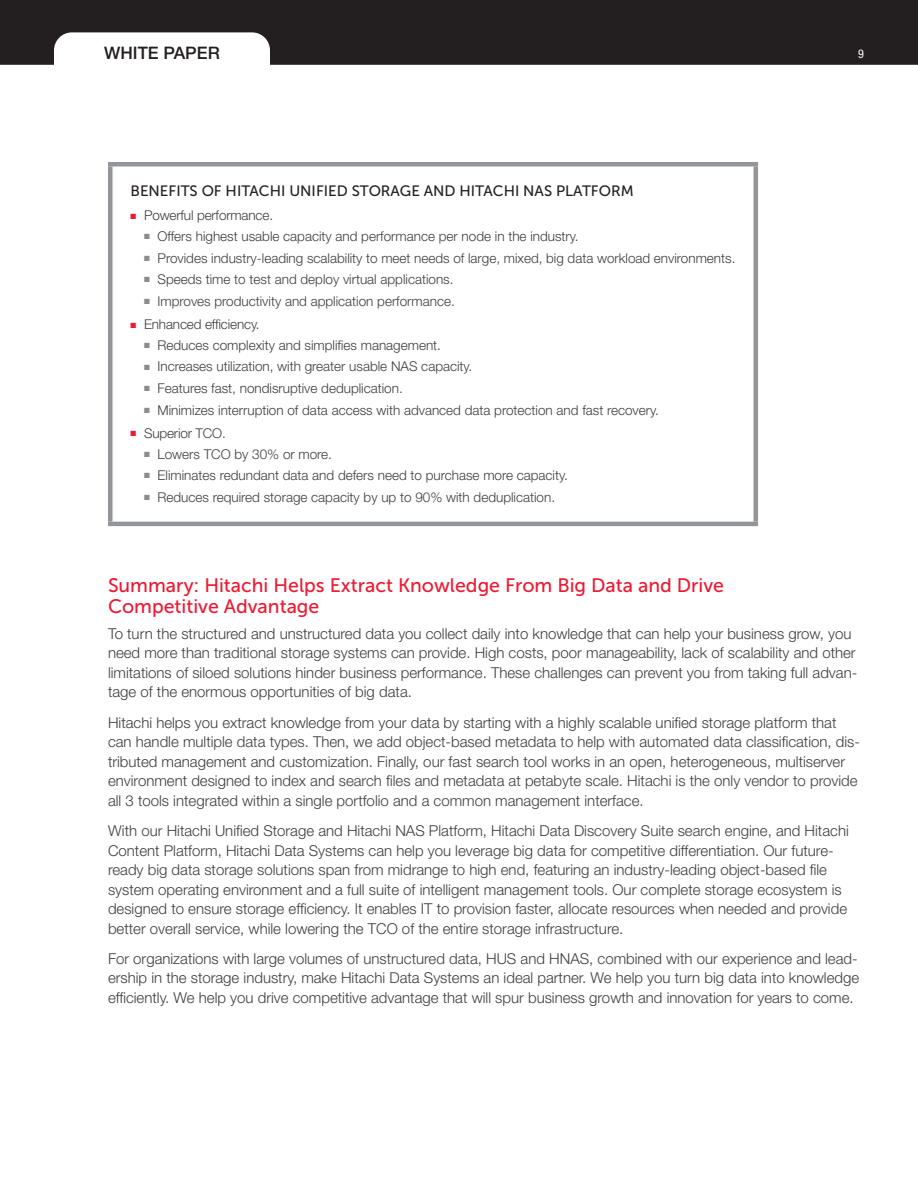
<style>
.page{position:relative;width:918px;height:1188px;background:#fff}
.page>*{position:absolute;margin:0;border:0;box-sizing:border-box;transform-origin:0 0}
.t1{font:19.5px/21px "Museo Sans 500";color:#ed1a33}
.t2{font:500 17.25px "Helvetica Neue LT Std";color:#231f20}
.t3{font:300 15px/19.5px "Helvetica Neue LT Std";color:#3e3e3f}
.t4{font:15px "Museo Sans 500";letter-spacing:.1em;color:#231f20}
.t5{font:300 13.5px "Helvetica Neue LT Std";color:#3e3e3f}
.t6{font:condensed 12px "Helvetica Neue LT Std";color:#fff}
.s1{color:#ed1a33}
.s2{color:#8a8c8f}
</style>
<div class="page">
<svg style="left:0;top:0;width:918px;height:65px;background:#3d393a"></svg>
<hr style="left:108px;top:162px;width:650px;height:4px;background:#939598">
<hr style="left:108px;top:166px;width:4px;height:356px;background:#939598">
<hr style="left:754px;top:166px;width:4px;height:356px;background:#939598">
<hr style="left:108px;top:522px;width:650px;height:4px;background:#939598">
<p class="t2" style="left:104px;top:42px;width:117px">WHITE PAPER</p>
<p class="t6" style="left:858px;top:47px;width:7px">9</p>
<p class="t4" style="left:130px;top:182px;width:129px">Benefits of Hitachi</p>
<p class="t4" style="left:289px;top:182px;width:31px">Unified</p>
<p class="t4" style="left:352px;top:182px;width:142px">Storage and Hitachi</p>
<p class="t4" style="left:523px;top:182px;width:110px">NAS Platform</p>
<p class="t5" style="left:131px;top:207px;width:144px"><span class="s1">■</span> Powerful performance.</p>
<p class="t5" style="left:144px;top:228px;width:436px"><span class="s2">■</span> Offers highest usable capacity and performance per node in the industry.</p>
<p class="t5" style="left:144px;top:250px;width:593px"><span class="s2">■</span> Provides industry-leading scalability to meet needs of large, mixed, big data workload environments.</p>
<p class="t5" style="left:144px;top:271px;width:311px"><span class="s2">■</span> Speeds time to test and deploy virtual applications.</p>
<p class="t5" style="left:144px;top:293px;width:312px"><span class="s2">■</span> Improves productivity and application performance.</p>
<p class="t5" style="left:131px;top:316px;width:131px"><span class="s1">■</span> Enhanced efficiency.</p>
<p class="t5" style="left:144px;top:337px;width:299px"><span class="s2">■</span> Reduces complexity and simplifies management.</p>
<p class="t5" style="left:144px;top:358px;width:330px"><span class="s2">■</span> Increases utilization, with greater usable NAS capacity.</p>
<p class="t5" style="left:144px;top:380px;width:260px"><span class="s2">■</span> Features fast, nondisruptive deduplication.</p>
<p class="t5" style="left:144px;top:402px;width:516px"><span class="s2">■</span> Minimizes interruption of data access with advanced data protection and fast recovery.</p>
<p class="t5" style="left:131px;top:425px;width:97px"><span class="s1">■</span> Superior TCO.</p>
<p class="t5" style="left:144px;top:446px;width:190px"><span class="s2">■</span> Lowers TCO by 30% or more.</p>
<p class="t5" style="left:144px;top:467px;width:425px"><span class="s2">■</span> Eliminates redundant data and defers need to purchase more capacity.</p>
<p class="t5" style="left:144px;top:489px;width:413px"><span class="s2">■</span> Reduces required storage capacity by up to 90% with deduplication.</p>
<h1 class="t1" style="left:108px;top:575px;width:618px">Summary: Hitachi Helps Extract Knowledge From Big Data and Drive<br>Competitive Advantage</h1>
<p class="t3" style="left:108px;top:624px;width:751px">To turn the structured and unstructured data you collect daily into knowledge that can help your business grow, you need more than traditional storage systems can provide. High costs, poor manageability, lack of scalability and other limitations of siloed solutions hinder business performance. These challenges can prevent you from taking full advan&shy;tage of the enormous opportunities of big data.</p>
<p class="t3" style="left:108px;top:712px;width:754px">Hitachi helps you extract knowledge from your data by starting with a highly scalable unified storage platform that can handle multiple data types. Then, we add object-based metadata to help with automated data classification, dis&shy;tributed management and customization. Finally, our fast search tool works in an open, heterogeneous, multiserver environment designed to index and search files and metadata at petabyte scale. Hitachi is the only vendor to provide all 3 tools integrated within a single portfolio and a common management interface.</p>
<p class="t3" style="left:108px;top:821px;width:742px">With our Hitachi Unified Storage and Hitachi NAS Platform, Hitachi Data Discovery Suite search engine, and Hitachi Content Platform, Hitachi Data Systems can help you leverage big data for competitive differentiation. Our future&shy;ready big data storage solutions span from midrange to high end, featuring an industry-leading object-based file system operating environment and a full suite of intelligent management tools. Our complete storage ecosystem is designed to ensure storage efficiency. It enables IT to provision faster, allocate resources when needed and provide better overall service, while lowering the TCO of the entire storage infrastructure.</p>
<p class="t3" style="left:108px;top:948px;width:753px;text-align:justify">For organizations with large volumes of unstructured data, HUS and HNAS, combined with our experience and lead&shy;ership in the storage industry, make Hitachi Data Systems an ideal partner. We help you turn big data into knowledge efficiently. We help you drive competitive advantage that will spur business growth and innovation for years to come.</p>
</div>
